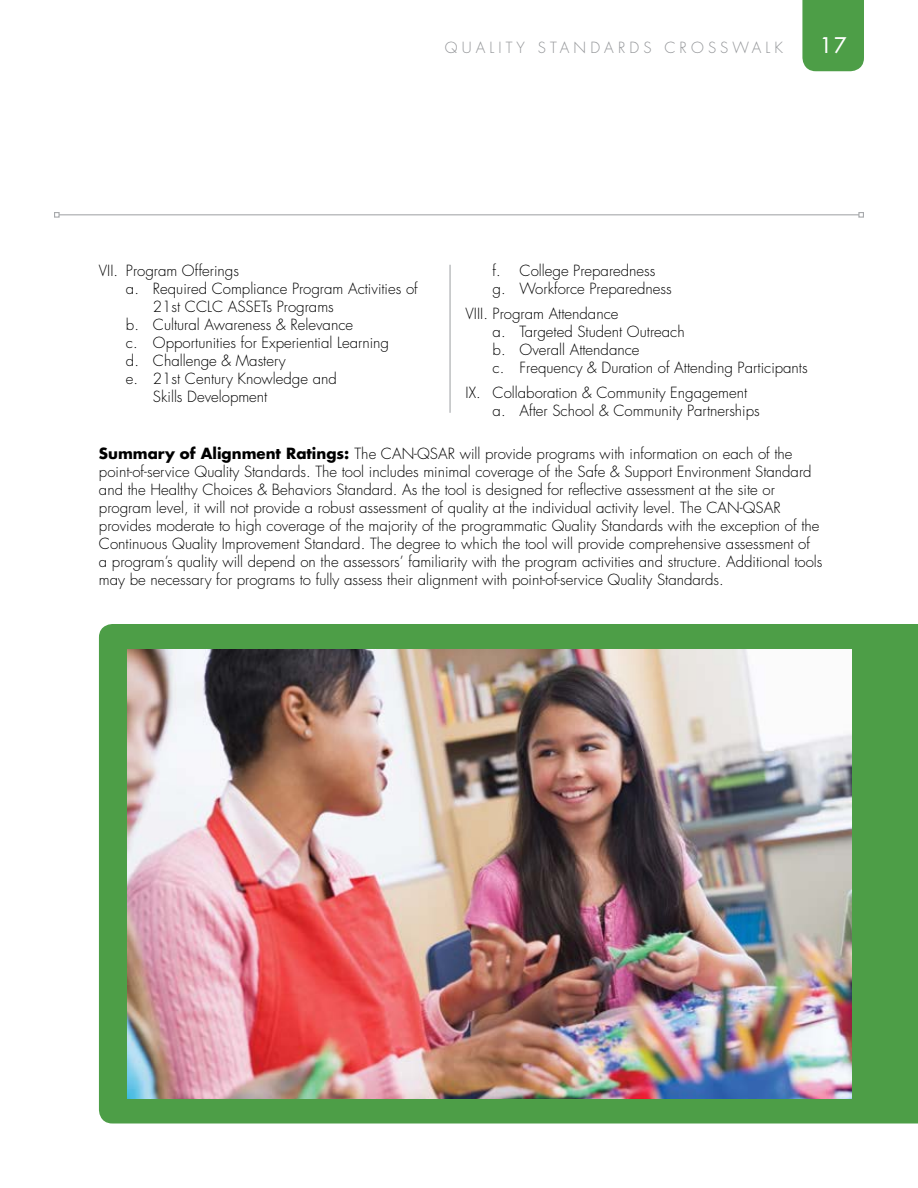
<style>
.page{position:relative;width:918px;height:1188px;background:#fff}
.page>*{position:absolute;margin:0;border:0;box-sizing:border-box;transform-origin:0 0}
.t1{font:21px "Futura";color:#fff}
.t2{font:300 15px/18px "Futura";color:#000}
.t3{font:300 15px "Futura";letter-spacing:.275em;color:#939598}
.s1{font-weight:700}
</style>
<div class="page">
<div style="left:802px;top:0;width:62px;height:71px;background:#4d9e47"></div>
<div style="left:99px;top:624px;width:819px;height:500px;background:#4d9e47"></div>
<img style="left:127px;top:649px;width:725px;height:450px">
<hr style="left:449px;top:265px;width:2px;height:148px;background:#a7a9ac">
<hr style="left:59px;top:214px;width:800px;height:1px;background:#a7a9ac">
<svg style="left:858px;top:212px;width:6px;height:6px"></svg>
<svg style="left:54px;top:212px;width:6px;height:6px"></svg>
<p class="t3" style="left:445px;top:38px;width:340px">QUALITY STANDARDS CROSSWALK</p>
<h1 class="t1" style="left:820px;top:31px;width:27px">17</h1>
<p class="t2" style="left:99px;top:262px;width:142px">VII. Program Offerings</p>
<p class="t2" style="left:126px;top:280px;width:293px">a. Required Compliance Program Activities of</p>
<p class="t2" style="left:153px;top:298px;width:182px">21st CCLC ASSETs Programs</p>
<p class="t2" style="left:126px;top:316px;width:229px">b. Cultural Awareness &amp; Relevance</p>
<p class="t2" style="left:126px;top:334px;width:265px">c. Opportunities for Experiential Learning</p>
<p class="t2" style="left:126px;top:352px;width:161px">d. Challenge &amp; Mastery</p>
<p class="t2" style="left:126px;top:370px;width:212px">e. 21st Century Knowledge and</p>
<p class="t2" style="left:153px;top:388px;width:116px">Skills Development</p>
<p class="t2" style="left:493px;top:262px;width:181px">f. College Preparedness g. Workforce Preparedness</p>
<p class="t2" style="left:493px;top:305px;width:317px;text-indent:-27px">VIII. Program Attendance<br>a. Targeted Student Outreach<br>b. Overall Attendance<br>c. Frequency &amp; Duration of Attending Participants</p>
<p class="t2" style="left:493px;top:384px;width:269px;text-indent:-27px">IX. Collaboration &amp; Community Engagement a. After School &amp; Community Partnerships</p>
<p class="t2" style="left:99px;top:444px;width:725px"><span class="s1">Summary of Alignment Ratings:</span> The CAN-QSAR will provide programs with information on each of the point-of-service Quality Standards. The tool includes minimal coverage of the Safe &amp; Support Environment Standard and the Healthy Choices &amp; Behaviors Standard. As the tool is designed for reflective assessment at the site or program level, it will not provide a robust assessment of quality at the individual activity level. The CAN-QSAR provides moderate to high coverage of the majority of the programmatic Quality Standards with the exception of the Continuous Quality Improvement Standard. The degree to which the tool will provide comprehensive assessment of<br>a program’s quality will depend on the assessors’ familiarity with the program activities and structure. Additional tools may be necessary for programs to fully assess their alignment with point-of-service Quality Standards.</p>
</div>
